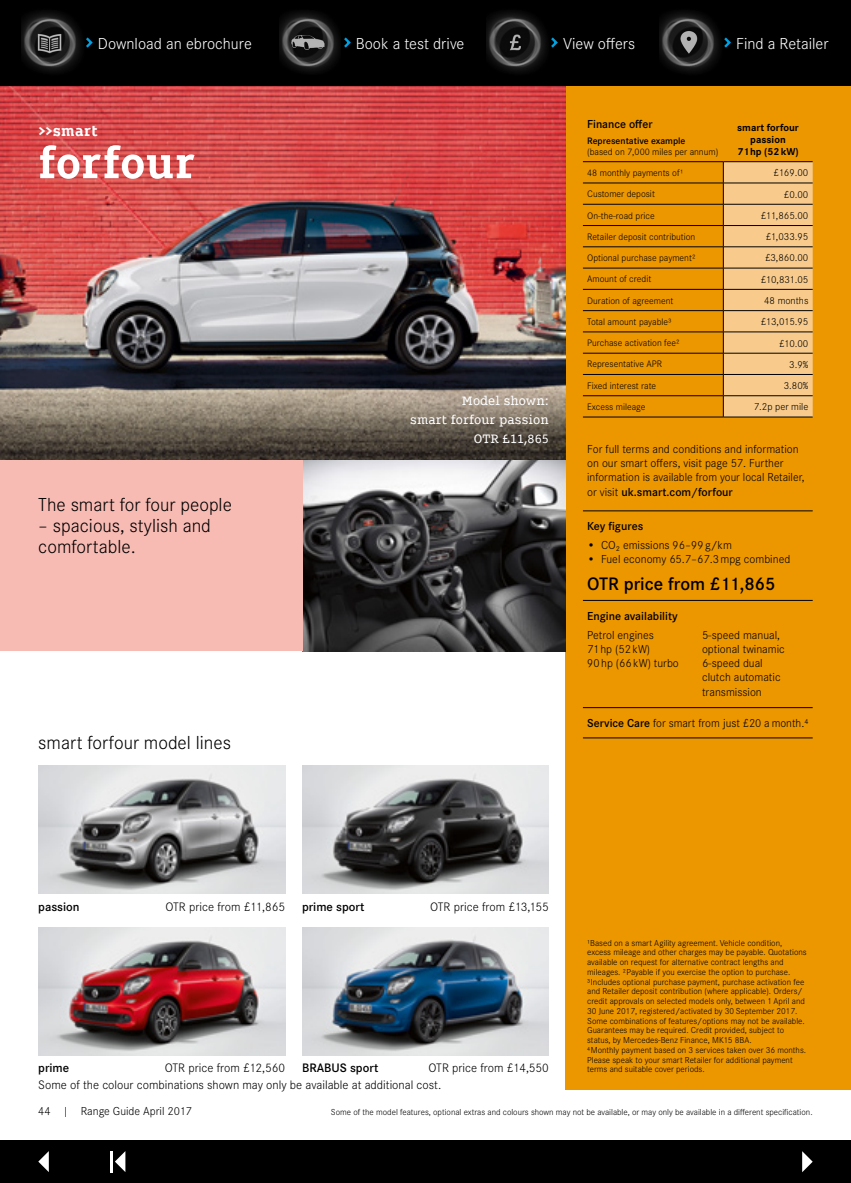
<style>
.page{position:relative;width:851px;height:1183px;background:#fff}
.page>*{position:absolute;margin:0;border:0;box-sizing:border-box;transform-origin:0 0}
.t1{font:300 52.5px "FO Rsmart";letter-spacing:.005em;color:#fff}
.t2{font:300 19.5px/21px "Corporate S";color:#000}
.t3{font:600 18.75px "Corporate S";color:#000}
.t4{font:300 18px "FO Rsmart";letter-spacing:.02em;color:#fff}
.t5{font:300 16.5px "Corporate S";color:#fff}
.t6{font:15px/18.8px "FO Rsmart Special";color:#fff;text-align:right}
.t7{font:300 12.75px "Corporate S";color:#000}
.t8{font:600 12.75px "Corporate S";color:#000}
.t9{font:300 12px/14.2px "Corporate S";color:#000}
.t10{font:600 12px "Corporate S";color:#000}
.t11{font:300 10.5px "Corporate S";color:#000}
.t12{font:700 10.5px/12px "Corporate S";color:#000;text-align:center}
.t13{font:300 9.75px/20.7px "Corporate S";color:#000}
.t14{font:600 9.75px "Corporate S";color:#000}
.t15{font:300 9px/9.8px "Corporate S";color:#000}
.s1{font-weight:600}
</style>
<div class="page">
<div style="left:0;top:1140px;width:850px;height:42px;background:#000"></div>
<img style="left:38px;top:765px;width:247px;height:128px">
<img style="left:38px;top:927px;width:247px;height:127px">
<div style="left:566px;top:85px;width:284px;height:1004px;background:#ec9600"></div>
<img style="left:302px;top:459px;width:264px;height:192px">
<div style="left:0;top:459px;width:302px;height:192px;background:#f7bbb3"></div>
<img style="left:302px;top:765px;width:247px;height:128px">
<img style="left:302px;top:927px;width:247px;height:127px">
<img style="left:0;top:85px;width:566px;height:374px">
<hr style="left:583px;top:161px;width:140px;height:1px;background:#000">
<hr style="left:723px;top:161px;width:89px;height:1px;background:#000">
<hr style="left:583px;top:183px;width:140px;height:1px;background:#000">
<hr style="left:583px;top:204px;width:140px;height:1px;background:#000">
<hr style="left:583px;top:225px;width:140px;height:1px;background:#000">
<hr style="left:583px;top:246px;width:140px;height:1px;background:#000">
<hr style="left:583px;top:268px;width:140px;height:1px;background:#000">
<hr style="left:583px;top:289px;width:140px;height:1px;background:#000">
<hr style="left:583px;top:310px;width:140px;height:1px;background:#000">
<hr style="left:583px;top:331px;width:140px;height:1px;background:#000">
<hr style="left:583px;top:353px;width:140px;height:1px;background:#000">
<hr style="left:583px;top:374px;width:140px;height:1px;background:#000">
<hr style="left:583px;top:395px;width:140px;height:1px;background:#000">
<hr style="left:583px;top:416px;width:140px;height:1px;background:#000">
<svg style="left:723px;top:162px;width:89px;height:255px;background:#eabf84"></svg>
<hr style="left:583px;top:510px;width:229px;height:1px;background:#000">
<hr style="left:583px;top:600px;width:229px;height:1px;background:#000">
<hr style="left:583px;top:707px;width:229px;height:1px;background:#000">
<hr style="left:583px;top:737px;width:229px;height:1px;background:#000">
<svg style="left:802px;top:1150px;width:10px;height:21px"></svg>
<svg style="left:38px;top:1150px;width:11px;height:21px"></svg>
<svg style="left:115px;top:1150px;width:10px;height:21px"></svg>
<hr style="left:111px;top:1150px;width:2px;height:21px;background:#fff">
<div style="left:0;top:0;width:850px;height:85px;background:#000"></div>
<img style="left:486px;top:0;width:68px;height:85px">
<svg style="left:551px;top:37px;width:7px;height:11px"></svg>
<img style="left:279px;top:0;width:68px;height:85px">
<svg style="left:344px;top:37px;width:7px;height:11px"></svg>
<img style="left:659px;top:0;width:68px;height:85px">
<svg style="left:724px;top:37px;width:6px;height:11px"></svg>
<img style="left:21px;top:0;width:68px;height:85px">
<svg style="left:86px;top:37px;width:7px;height:11px"></svg>
<h3 class="t5" style="left:98px;top:34px;width:155px">Download an ebrochure</h3>
<h3 class="t5" style="left:356px;top:34px;width:110px">Book a test drive</h3>
<h3 class="t5" style="left:563px;top:34px;width:74px">View offers</h3>
<h3 class="t5" style="left:736px;top:34px;width:94px">Find a Retailer</h3>
<h3 class="t4" style="left:38px;top:121px;width:61px">&gt;&gt;smart</h3>
<h1 class="t1" style="left:38px;top:134px;width:158px">forfour</h1>
<h2 class="t2" style="left:38px;top:493px;width:195px">The smart for four people</h2>
<h2 class="t2" style="left:38px;top:514px;width:174px">– spacious, stylish and comfortable.</h2>
<h2 class="t2" style="left:38px;top:731px;width:194px">smart forfour model lines</h2>
<h3 class="t6" style="left:410px;top:391px;width:140px">Model shown:<br>smart forfour passion<br>OTR £11,865</h3>
<h3 class="t10" style="left:587px;top:117px;width:67px">Finance offer</h3>
<p class="t14" style="left:587px;top:135px;width:100px">Representative example</p>
<p class="t13" style="left:587px;top:142px;width:133px">(based on 7,000 miles per annum)<br>48 monthly paym ents of¹</p>
<p class="t12" style="left:737px;top:122px;width:63px">smart forfour passion<br>71 hp (52 kW)</p>
<p class="t11" style="left:773px;top:167px;width:36px">£169.00</p>
<p class="t13" style="left:587px;top:184px;width:69px">Customer deposit</p>
<p class="t11" style="left:783px;top:188px;width:26px">£0.00</p>
<p class="t13" style="left:587px;top:205px;width:69px">On-the-road price</p>
<p class="t11" style="left:760px;top:209px;width:49px">£11,865.00</p>
<p class="t13" style="left:587px;top:226px;width:110px">Retailer deposit contribution</p>
<p class="t11" style="left:765px;top:231px;width:44px">£1,033.95</p>
<p class="t13" style="left:587px;top:247px;width:110px">Optional purchase payment²</p>
<p class="t11" style="left:764px;top:252px;width:45px">£3,860.00</p>
<p class="t13" style="left:587px;top:269px;width:66px">Amount of credit</p>
<p class="t11" style="left:760px;top:273px;width:49px">£10,831.05</p>
<p class="t13" style="left:587px;top:290px;width:88px">Duration of agreement</p>
<p class="t11" style="left:764px;top:294px;width:46px">48 months</p>
<p class="t13" style="left:587px;top:311px;width:86px">Total amount payable³</p>
<p class="t11" style="left:760px;top:316px;width:49px">£13,015.95</p>
<p class="t13" style="left:587px;top:332px;width:94px">Purchase activation fee²</p>
<p class="t11" style="left:779px;top:337px;width:31px">£10.00</p>
<p class="t13" style="left:587px;top:354px;width:77px">Representative APR</p>
<p class="t11" style="left:789px;top:358px;width:21px">3.9%</p>
<p class="t13" style="left:587px;top:375px;width:70px">Fixed interest rate</p>
<p class="t11" style="left:783px;top:379px;width:26px">3.80%</p>
<p class="t13" style="left:587px;top:396px;width:60px">Excess mileage</p>
<p class="t11" style="left:753px;top:401px;width:56px">7.2p per mile</p>
<h3 class="t9" style="left:587px;top:442px;width:219px">For full terms and conditions and information on our smart offers, visit page 57. Further information is available from your local Retailer, or visit <span class="s1">uk.smart.com/forfour</span></h3>
<h3 class="t10" style="left:587px;top:519px;width:58px">Key figures</h3>
<h3 class="t9" style="left:587px;top:537px;width:146px">• CO₂ emissions 96–99 g/km</h3>
<h3 class="t9" style="left:587px;top:552px;width:205px">• Fuel economy 65.7–67.3 mpg combined</h3>
<h3 class="t3" style="left:587px;top:572px;width:190px">OTR price from £11,865</h3>
<h3 class="t10" style="left:587px;top:609px;width:92px">Engine availability</h3>
<h3 class="t9" style="left:587px;top:627px;width:93px">Petrol engines<br>71 hp (52 kW)<br>90 hp (66 kW) turbo</h3>
<h3 class="t9" style="left:702px;top:627px;width:84px">5-speed manual, optional twinamic<br>6-speed dual clutch automatic transmission</h3>
<h3 class="t9" style="left:587px;top:716px;width:223px"><span class="s1">Service Care</span> for smart from just £20 a month.⁴</h3>
<h3 class="t8" style="left:38px;top:898px;width:43px">passion</h3>
<h3 class="t7" style="left:165px;top:899px;width:121px">OTR price from £11,865</h3>
<h3 class="t8" style="left:38px;top:1060px;width:32px">prime</h3>
<h3 class="t7" style="left:165px;top:1060px;width:122px">OTR price from £12,560</h3>
<h3 class="t8" style="left:302px;top:898px;width:64px">prime sport</h3>
<h3 class="t7" style="left:430px;top:899px;width:120px">OTR price from £13,155</h3>
<p class="t15" style="left:587px;top:937px;width:221px">¹Based on a smart Agility agreement. Vehicle condition, excess mileage and other charges may be payable. Quotations available on request for alternative contract lengths and mileages. ²Payable if you exercise the option to purchase.<br>³Includes optional purchase payment, purchase activation fee and Retailer deposit contribution (where applicable). Orders/ credit approvals on selected models only, between 1 April and 30 June 2017, registered/activated by 30 September 2017.<br>Some combinations of features/options may not be available.<br>Guarantees may be required. Credit provided, subject to status, by Mercedes-Benz Finance, MK15 8BA.<br>⁴Monthly payment based on 3 services taken over 36 months.<br>Please speak to your smart Retailer for additional payment</p>
<h3 class="t8" style="left:302px;top:1060px;width:78px">BRABUS sport</h3>
<h3 class="t7" style="left:428px;top:1060px;width:122px">OTR price from £14,550</h3>
<p class="t15" style="left:587px;top:1064px;width:119px">terms and suitable cover periods.</p>
<h3 class="t7" style="left:38px;top:1077px;width:404px">Some of the colour combinations shown may only be available at additional cost.</h3>
<h3 class="t9" style="left:38px;top:1103px;width:155px">44 | Range Guide April 2017</h3>
<p class="t15" style="left:331px;top:1106px;width:483px">Some of the model features, optional extras and colours shown may not be available, or may only be available in a different specification.</p>
</div>
